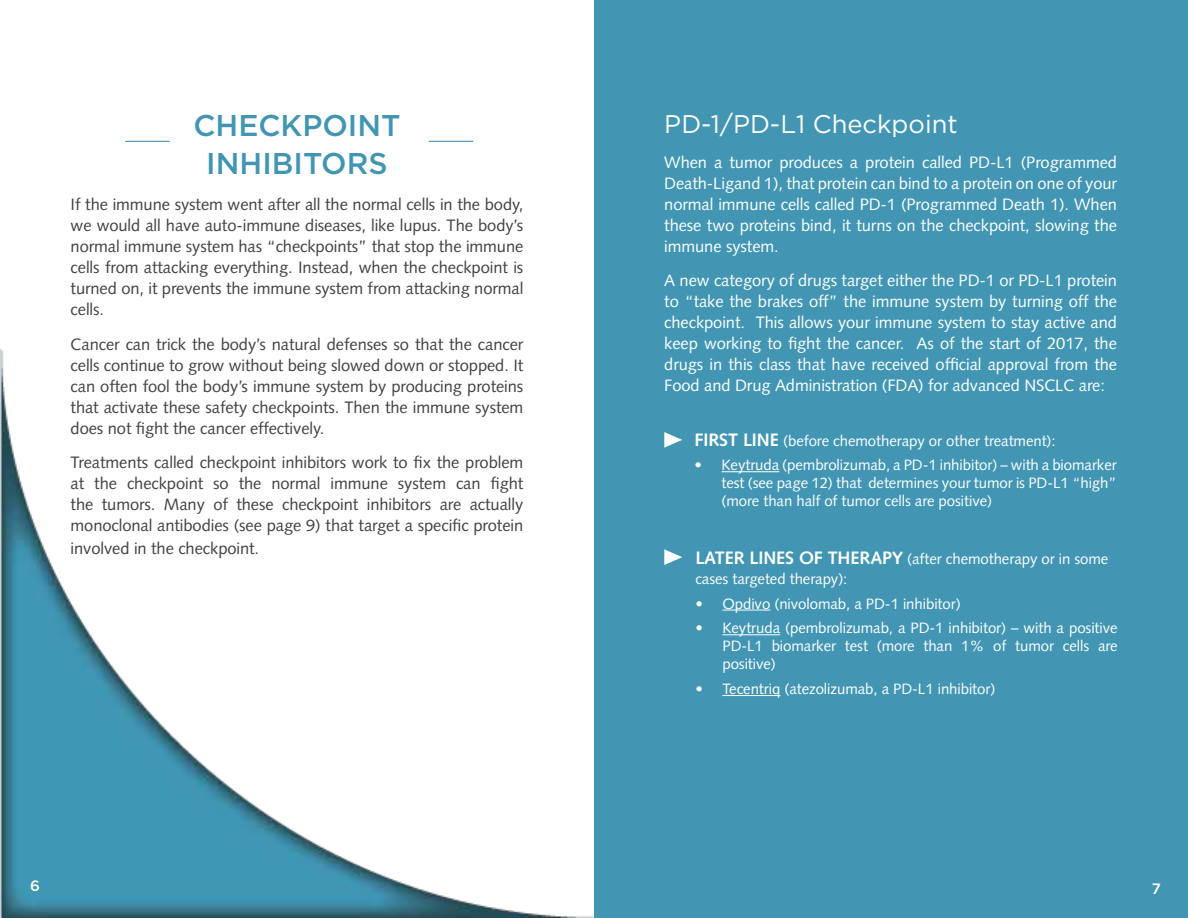
<style>
.page{position:relative;width:1188px;height:918px;background:#fff}
.page>*{position:absolute;margin:0;border:0;box-sizing:border-box;transform-origin:0 0}
.t1{font:500 30px/37.5px "Gotham";color:#4296b4;text-align:center}
.t2{font:25.5px "Gotham";color:#fff}
.t3{font:16.5px/21px "Syntax LT Std";letter-spacing:-.005em;color:#414042;text-align:justify}
.t4{font:16.5px/21px "Syntax LT Std";letter-spacing:-.005em;color:#fff;text-align:justify}
.t5{font:15px/18px "Syntax LT Std";letter-spacing:-.005em;color:#fff;text-align:justify}
.t6{font:500 15px "Gotham";color:#fff}
.s1{font-weight:700;font-size:18px}
</style>
<div class="page">
<img style="left:0;top:140px;width:594px;height:778px">
<div style="left:594px;top:0;width:594px;height:918px;background:#4296b4"></div>
<hr style="left:125px;top:141px;width:45px;height:1px;background:#4296b4">
<hr style="left:429px;top:141px;width:44px;height:1px;background:#4296b4">
<hr style="left:722px;top:471px;width:57px;height:1px;background:#fff">
<svg style="left:664px;top:432px;width:18px;height:16px"></svg>
<svg style="left:664px;top:549px;width:18px;height:16px"></svg>
<hr style="left:722px;top:610px;width:48px;height:1px;background:#fff">
<hr style="left:722px;top:634px;width:58px;height:1px;background:#fff">
<hr style="left:722px;top:695px;width:58px;height:1px;background:#fff">
<h1 class="t1" style="left:193px;top:107px;width:209px">CHECKPOINT<br>INHIBITORS</h1>
<p class="t3" style="left:71px;top:194px;width:454px">If the immune system went after all the normal cells in the body, we would all have auto-immune diseases, like lupus. The body’s normal immune system has “checkpoints” that stop the immune cells from attacking everything. Instead, when the checkpoint is turned on, it prevents the immune system from attacking normal cells.</p>
<p class="t3" style="left:71px;top:334px;width:454px">Cancer can trick the body’s natural defenses so that the cancer cells continue to grow without being slowed down or stopped. It can often fool the body’s immune system by producing proteins that activate these safety checkpoints. Then the immune system does not fight the cancer effectively.</p>
<p class="t3" style="left:71px;top:452px;width:454px">Treatments called checkpoint inhibitors work to fix the problem at the checkpoint so the normal immune system can fight the tumors. Many of these checkpoint inhibitors are actually monoclonal antibodies (see page 9) that target a specific protein</p>
<p class="t3" style="left:71px;top:538px;width:190px">involved in the checkpoint.</p>
<p class="t6" style="left:30px;top:876px;width:11px">6</p>
<h2 class="t2" style="left:664px;top:107px;width:295px">PD-1/PD-L1 Checkpoint</h2>
<p class="t4" style="left:664px;top:151px;width:454px">When a tumor produces a protein called PD-L1 (Programmed Death-Ligand 1), that protein can bind to a protein on one of your normal immune cells called PD-1 (Programmed Death 1). When these two proteins bind, it turns on the checkpoint, slowing the immune system.</p>
<p class="t4" style="left:664px;top:270px;width:454px">A new category of drugs target either the PD-1 or PD-L1 protein to “take the brakes off” the immune system by turning off the checkpoint. This allows your immune system to stay active and keep working to fight the cancer. As of the start of 2017, the drugs in this class that have received official approval from the Food and Drug Administration (FDA) for advanced NSCLC are:</p>
<p class="t5" style="left:695px;top:431px;width:363px"><span class="s1">FIRST LINE</span> (before chemotherapy or other treatment):</p>
<p class="t5" style="left:722px;top:456px;width:397px;text-indent:-27px">• Keytruda (pembrolizumab, a PD-1 inhibitor) – with a biomarker test (see page 12) that determines your tumor is PD-L1 “high” (more than half of tumor cells are positive)</p>
<p class="t5" style="left:695px;top:549px;width:414px;line-height:19.5px"><span class="s1">LATER LINES OF THERAPY</span> (after chemotherapy or in some cases targeted therapy):</p>
<p class="t5" style="left:695px;top:594px;width:267px">• Opdivo (nivolomab, a PD-1 inhibitor)</p>
<p class="t5" style="left:722px;top:619px;width:397px;text-indent:-27px">• Keytruda (pembrolizumab, a PD-1 inhibitor) – with a positive PD-L1 biomarker test (more than 1% of tumor cells are positive)</p>
<p class="t5" style="left:695px;top:680px;width:301px">• Tecentriq (atezolizumab, a PD-L1 inhibitor)</p>
<p class="t6" style="left:1152px;top:879px;width:11px">7</p>
</div>
